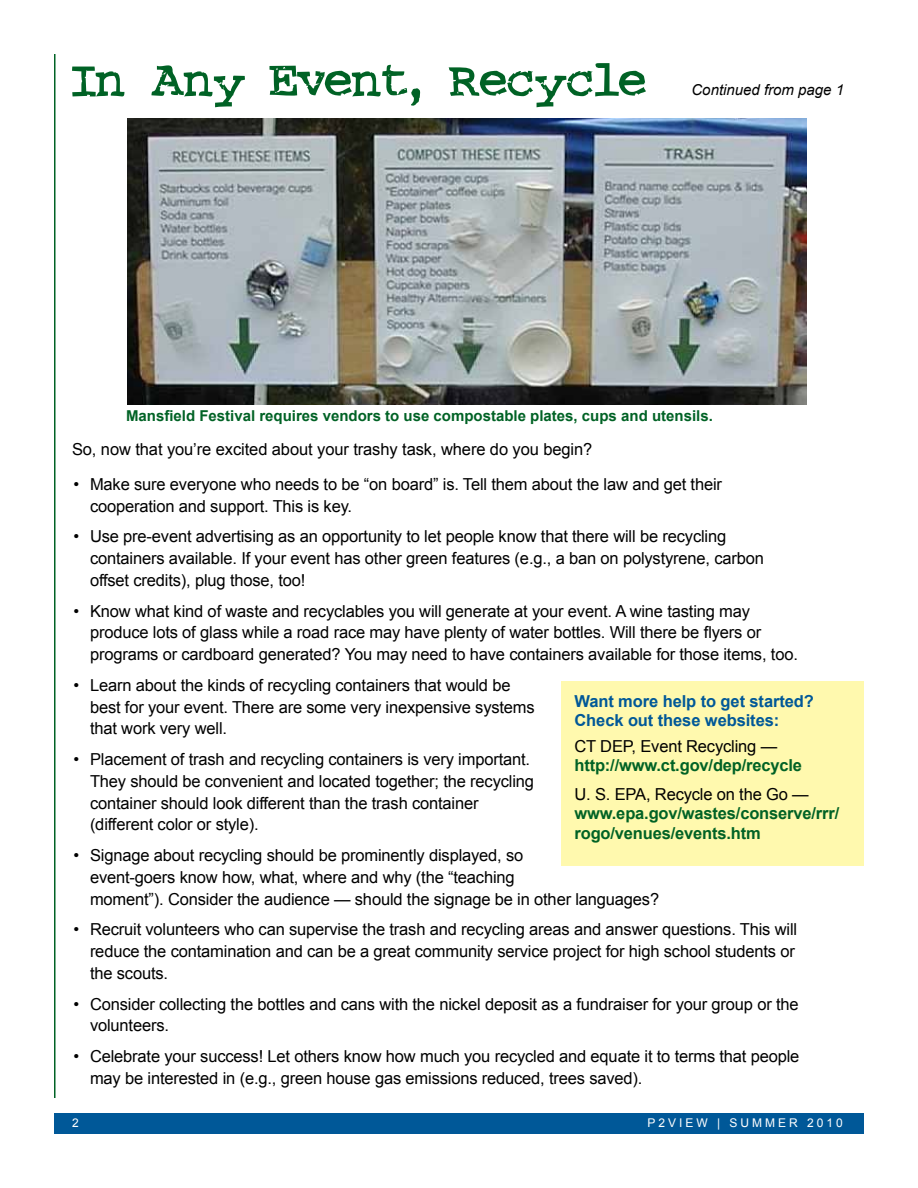
<style>
.page{position:relative;width:918px;height:1188px;background:#fff}
.page>*{position:absolute;margin:0;border:0;box-sizing:border-box;transform-origin:0 0}
.t1{font:57px "Crud Font";color:#006225}
.t2{font:16.5px/21.8px "Arial";letter-spacing:-.01em;color:#000}
.t3{font:700 16.5px/19.5px "Arial";letter-spacing:-.01em;color:#006225}
.t4{font:700 16.5px/19.5px "Arial";letter-spacing:-.005em;color:#005898}
.t5{font:700 15px "Arial";color:#006225}
.t6{font:italic 15px "Arial";color:#000}
.t7{font:12px "Arial";letter-spacing:.25em;color:#fff}
</style>
<div class="page">
<div style="left:54px;top:1113px;width:810px;height:21px;background:#005898"></div>
<hr style="left:54px;top:54px;width:2px;height:1044px;background:#006225">
<div style="left:561px;top:681px;width:303px;height:184px;background:#fff9ae"></div>
<img style="left:128px;top:118px;width:679px;height:286px">
<h1 class="t1" style="left:72px;top:49px;width:575px">In Any Event, Recycle</h1>
<p class="t6" style="left:692px;top:81px;width:154px">Continued from page 1</p>
<p class="t5" style="left:126px;top:407px;width:588px">Mansfield Festival requires vendors to use compostable plates, cups and utensils.</p>
<p class="t2" style="left:72px;top:438px;width:522px">So, now that you’re excited about your trashy task, where do you begin?</p>
<p class="t2" style="left:90px;top:473px;width:634px;text-indent:-16px">• Make sure everyone who needs to be “on board” is. Tell them about the law and get their cooperation and support. This is key.</p>
<p class="t2" style="left:90px;top:526px;width:676px;text-indent:-16px">• Use pre-event advertising as an opportunity to let people know that there will be recycling containers available. If your event has other green features (e.g., a ban on polystyrene, carbon offset credits), plug those, too!</p>
<p class="t2" style="left:90px;top:600px;width:709px;text-indent:-16px">• Know what kind of waste and recyclables you will generate at your event. A wine tasting may produce lots of glass while a road race may have plenty of water bottles. Will there be flyers or programs or cardboard generated? You may need to have containers available for those items, too.</p>
<p class="t2" style="left:90px;top:674px;width:446px;text-indent:-16px">• Learn about the kinds of recycling containers that would be best for your event. There are some very inexpensive systems that work very well.</p>
<p class="t2" style="left:90px;top:748px;width:446px;text-indent:-16px">• Placement of trash and recycling containers is very important.<br>They should be convenient and located together; the recycling container should look different than the trash container (different color or style).</p>
<p class="t2" style="left:90px;top:844px;width:571px;text-indent:-16px">• Signage about recycling should be prominently displayed, so<br>event-goers know how, what, where and why (the “teaching<br>moment”). Consider the audience — should the signage be in other languages?</p>
<p class="t2" style="left:90px;top:919px;width:709px;text-indent:-16px">• Recruit volunteers who can supervise the trash and recycling areas and answer questions. This will reduce the contamination and can be a great community service project for high school students or the scouts.</p>
<p class="t2" style="left:90px;top:993px;width:710px;text-indent:-16px">• Consider collecting the bottles and cans with the nickel deposit as a fundraiser for your group or the volunteers.</p>
<p class="t2" style="left:90px;top:1045px;width:711px;text-indent:-16px">• Celebrate your success! Let others know how much you recycled and equate it to terms that people may be interested in (e.g., green house gas emissions reduced, trees saved).</p>
<p class="t4" style="left:574px;top:691px;width:241px">Want more help to get started?<br>Check out these websites:</p>
<p class="t2" style="left:574px;top:735px;width:204px">CT DEP, Event Recycling —</p>
<p class="t3" style="left:574px;top:755px;width:229px">http://www.ct.gov/dep/recycle</p>
<p class="t2" style="left:574px;top:783px;width:236px">U. S. EPA, Recycle on the Go —</p>
<p class="t3" style="left:574px;top:803px;width:266px">www.epa.gov/wastes/conserve/rrr/ rogo/venues/events.htm</p>
<p class="t7" style="left:72px;top:1116px;width:8px">2</p>
<p class="t7" style="left:648px;top:1116px;width:197px">P2VIEW | SUMMER 2010</p>
</div>
